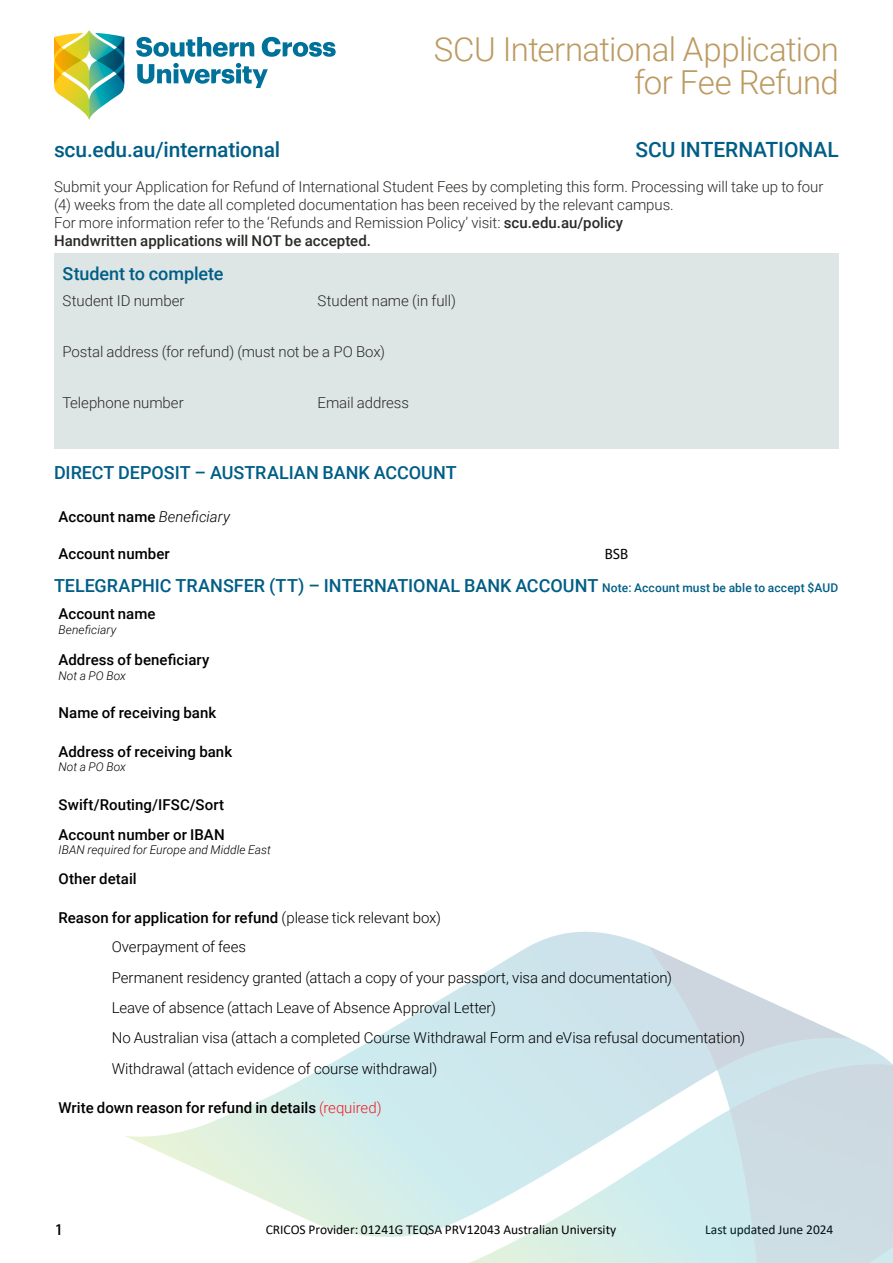
<style>
.page{position:relative;width:893px;height:1263px;background:#fff}
.page>*{position:absolute;margin:0;border:0;box-sizing:border-box;transform-origin:0 0}
.t1{font:300 33px/33px "Roboto";letter-spacing:-.015em;color:#bc9a60;text-align:right}
.t2{font:500 21px "Roboto";letter-spacing:-.005em;color:#005e86}
.t3{font:500 18px "Roboto";color:#005e86}
.t4{font:600 condensed 16.5px "Myriad Pro";color:#000}
.t5{font:300 15px/18px "Roboto";letter-spacing:-.005em;color:#2c2a27}
.t6{font:300 15px/30px "Roboto";letter-spacing:-.005em;color:#000}
.t7{font:500 15px/30px "Roboto";letter-spacing:.005em;color:#000}
.t8{font:15px "Myriad Pro";color:#000}
.t9{font:13.5px "Calibri";letter-spacing:-.005em;color:#000}
.t10{font:italic 300 12px "Roboto";letter-spacing:.01em;color:#000}
.s1{font-weight:500}
.s2{font-weight:300;font-style:italic}
.s3{font-size:12px}
.s4{font-weight:300;color:#ed1d24}
</style>
<div class="page">
<svg style="left:852px;top:1039px;width:40px;height:25px"></svg>
<svg style="left:469px;top:1064px;width:424px;height:199px;background:#d1e3e5"></svg>
<svg style="left:125px;top:932px;width:727px;height:305px"></svg>
<div style="left:54px;top:253px;width:785px;height:196px;background:#dde5e5"></div>
<svg style="left:136px;top:37px;width:118px;height:20px"></svg>
<svg style="left:262px;top:37px;width:74px;height:20px"></svg>
<svg style="left:137px;top:63px;width:131px;height:25px"></svg>
<svg style="left:54px;top:30px;width:70px;height:90px"></svg>
<h2 class="t2" style="left:54px;top:135px;width:228px">scu.edu.au/international</h2>
<h1 class="t1" style="left:434px;top:31px;width:407px">SCU International Application for Fee Refund</h1>
<h2 class="t2" style="left:635px;top:135px;width:205px">SCU INTERNATIONAL</h2>
<p class="t5" style="left:54px;top:177px;width:771px">Submit your Application for Refund of International Student Fees by completing this form. Processing will take up to four (4) weeks from the date all completed documentation has been received by the relevant campus.<br>For more information refer to the ‘Refunds and Remission Policy’ visit: <span class="s1">scu.edu.au/policy<br>Handwritten applications will NOT be accepted.</span></p>
<p class="t3" style="left:63px;top:260px;width:163px">Student to complete</p>
<p class="t5" style="left:63px;top:291px;width:123px">Student ID number</p>
<p class="t5" style="left:318px;top:291px;width:140px">Student name (in full)</p>
<p class="t5" style="left:63px;top:342px;width:324px">Postal address (for refund) (must not be a PO Box)</p>
<p class="t5" style="left:63px;top:393px;width:123px">Telephone number</p>
<p class="t5" style="left:318px;top:393px;width:93px">Email address</p>
<p class="t3" style="left:54px;top:460px;width:404px">DIRECT DEPOSIT – AUSTRALIAN BANK ACCOUNT</p>
<p class="t7" style="left:58px;top:501px;width:173px">Account name <span class="s2">Beneficiary</span></p>
<p class="t7" style="left:58px;top:538px;width:113px">Account number</p>
<p class="t8" style="left:605px;top:545px;width:25px">BSB</p>
<p class="t3" style="left:54px;top:573px;width:786px">TELEGRAPHIC TRANSFER (TT) – INTERNATIONAL BANK ACCOUNT <span class="s3">Note: Account must be able to accept $AUD</span></p>
<p class="t7" style="left:58px;top:598px;width:99px">Account name</p>
<p class="t10" style="left:58px;top:621px;width:59px">Beneficiary</p>
<p class="t7" style="left:58px;top:644px;width:153px">Address of beneficiary</p>
<p class="t10" style="left:58px;top:667px;width:69px">Not a PO Box</p>
<p class="t7" style="left:58px;top:697px;width:159px">Name of receiving bank</p>
<p class="t7" style="left:58px;top:736px;width:175px">Address of receiving bank</p>
<p class="t10" style="left:58px;top:758px;width:69px">Not a PO Box</p>
<p class="t7" style="left:58px;top:789px;width:168px">Swift/Routing/IFSC/Sort<br>Account number or IBAN</p>
<p class="t10" style="left:58px;top:841px;width:214px">IBAN required for Europe and Middle East</p>
<p class="t7" style="left:58px;top:863px;width:80px">Other detail</p>
<p class="t6" style="left:112px;top:902px;width:635px;text-indent:-53px"><span class="s1">Reason for application for refund</span> (please tick relevant box)<br>Overpayment of fees<br>Permanent residency granted (attach a copy of your passport, visa and documentation)<br>Leave of absence (attach Leave of Absence Approval Letter)<br>No Australian visa (attach a completed Course Withdrawal Form and eVisa refusal documentation)<br>Withdrawal (attach evidence of course withdrawal)</p>
<p class="t7" style="left:59px;top:1092px;width:325px">Write down reason for refund in details <span class="s4">(required)</span></p>
<p class="t4" style="left:56px;top:1220px;width:8px">1</p>
<p class="t9" style="left:705px;top:1220px;width:130px">Last updated June 2024</p>
<p class="t9" style="left:266px;top:1220px;width:352px">CRICOS Provider: 01241G TEQSA PRV12043 Australian University</p>
</div>
